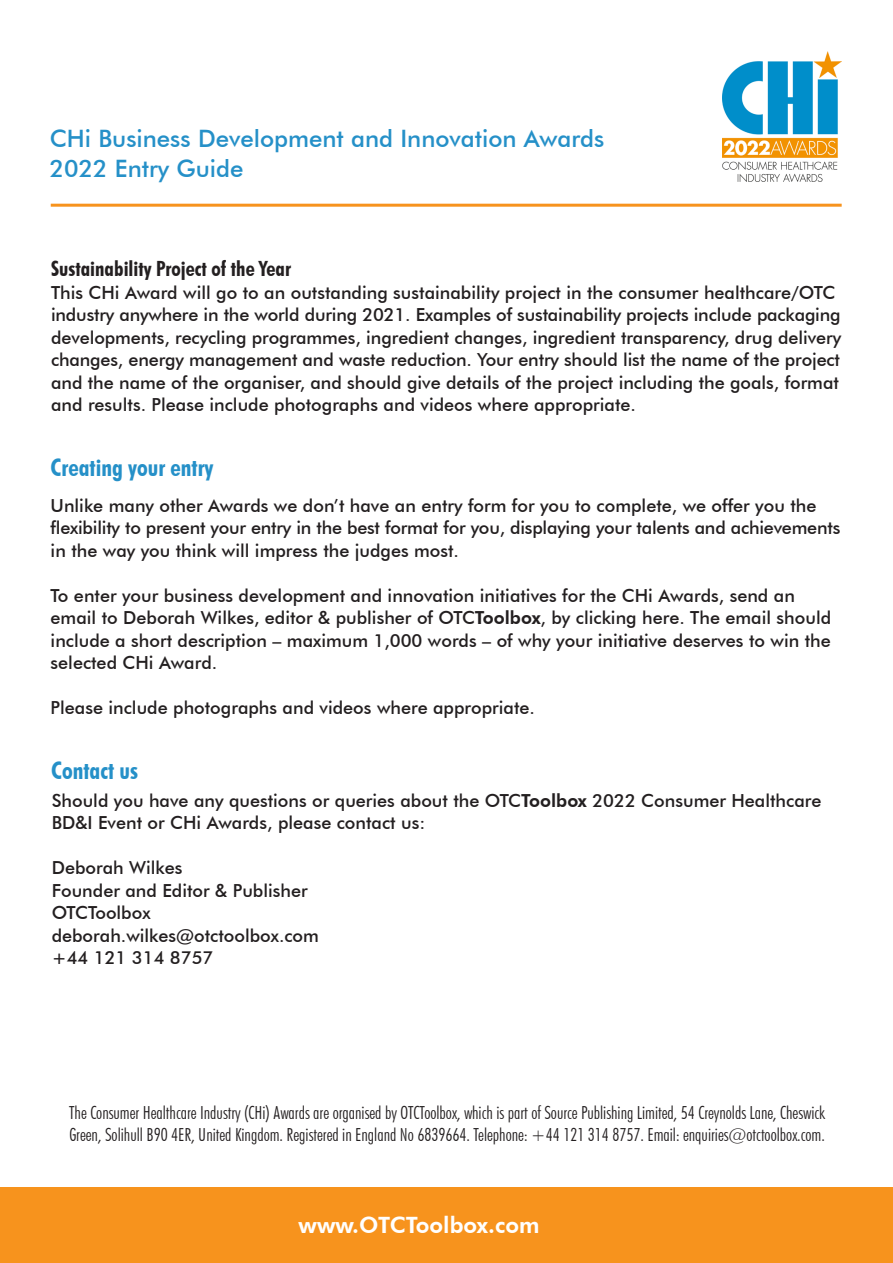
<style>
.page{position:relative;width:893px;height:1263px;background:#fff}
.page>*{position:absolute;margin:0;border:0;box-sizing:border-box;transform-origin:0 0}
.t1{font:500 24px "Futura BT";color:#2590c8}
.t2{font:700 condensed 24px "Futura BT";color:#2590c8}
.t3{font:800 22.5px "Futura BT";color:#fff}
.t4{font:700 condensed 21px "Futura BT";color:#231f20}
.t5{font:500 18px/22.5px "Futura BT";color:#231f20}
.t6{font:300 condensed 18px/21.6px "Futura BT";color:#231f20}
.s1{font-weight:800}
</style>
<div class="page">
<hr style="left:51px;top:204px;width:791px;height:3px;background:#f7931d">
<img style="left:723px;top:51px;width:119px;height:131px">
<div style="left:0;top:1187px;width:893px;height:76px;background:#f7931d"></div>
<p class="t1" style="left:50px;top:123px;width:556px">CHi Business Development and Innovation Awards</p>
<p class="t1" style="left:50px;top:153px;width:195px">2022 Entry Guide</p>
<p class="t4" style="left:51px;top:256px;width:242px">Sustainability Project of the Year</p>
<p class="t5" style="left:51px;top:281px;width:792px">This CHi Award will go to an outstanding sustainability project in the consumer healthcare/OTC industry anywhere in the world during 2021. Examples of sustainability projects include packaging developments, recycling programmes, ingredient changes, ingredient transparency, drug delivery</p>
<p class="t5" style="left:51px;top:349px;width:790px">changes, energy management and waste reduction. Your entry should list the name of the project</p>
<p class="t5" style="left:51px;top:371px;width:789px">and the name of the organiser, and should give details of the project including the goals, format and results. Please include photographs and videos where appropriate.</p>
<p class="t2" style="left:51px;top:453px;width:164px">Creating your entry</p>
<p class="t5" style="left:51px;top:494px;width:791px">Unlike many other Awards we don’t have an entry form for you to complete, we offer you the flexibility to present your entry in the best format for you, displaying your talents and achievements in the way you think will impress the judges most.</p>
<p class="t5" style="left:51px;top:584px;width:782px">To enter your business development and innovation initiatives for the CHi Awards, send an email to Deborah Wilkes, editor &amp; publisher of OTC<span class="s1">Toolbox</span>, by clicking here. The email should include a short description – maximum 1,000 words – of why your initiative deserves to win the selected CHi Award.</p>
<p class="t5" style="left:51px;top:696px;width:486px">Please include photographs and videos where appropriate.</p>
<p class="t2" style="left:51px;top:756px;width:89px">Contact us</p>
<p class="t5" style="left:52px;top:789px;width:771px">Should you have any questions or queries about the OTC<span class="s1">Toolbox</span> 2022 Consumer Healthcare<br>BD&amp;I Event or CHi Awards, please contact us:</p>
<p class="t5" style="left:52px;top:856px;width:132px">Deborah Wilkes</p>
<p class="t5" style="left:52px;top:879px;width:258px">Founder and Editor &amp; Publisher</p>
<p class="t5" style="left:52px;top:901px;width:100px">OTCToolbox</p>
<p class="t5" style="left:52px;top:924px;width:269px">deborah.wilkes@otctoolbox.com</p>
<p class="t5" style="left:52px;top:946px;width:163px">+44 121 314 8757</p>
<p class="t6" style="left:69px;top:1102px;width:757px">The Consumer Healthcare Industry (CHi) Awards are organised by OTCToolbox, which is part of Source Publishing Limited, 54 Creynolds Lane, Cheswick<br>Green, Solihull B90 4ER, United Kingdom. Registered in England No 6839664. Telephone: +44 121 314 8757. Email: enquiries@otctoolbox.com.</p>
<p class="t3" style="left:299px;top:1211px;width:242px">www.OTCToolbox.com</p>
</div>
